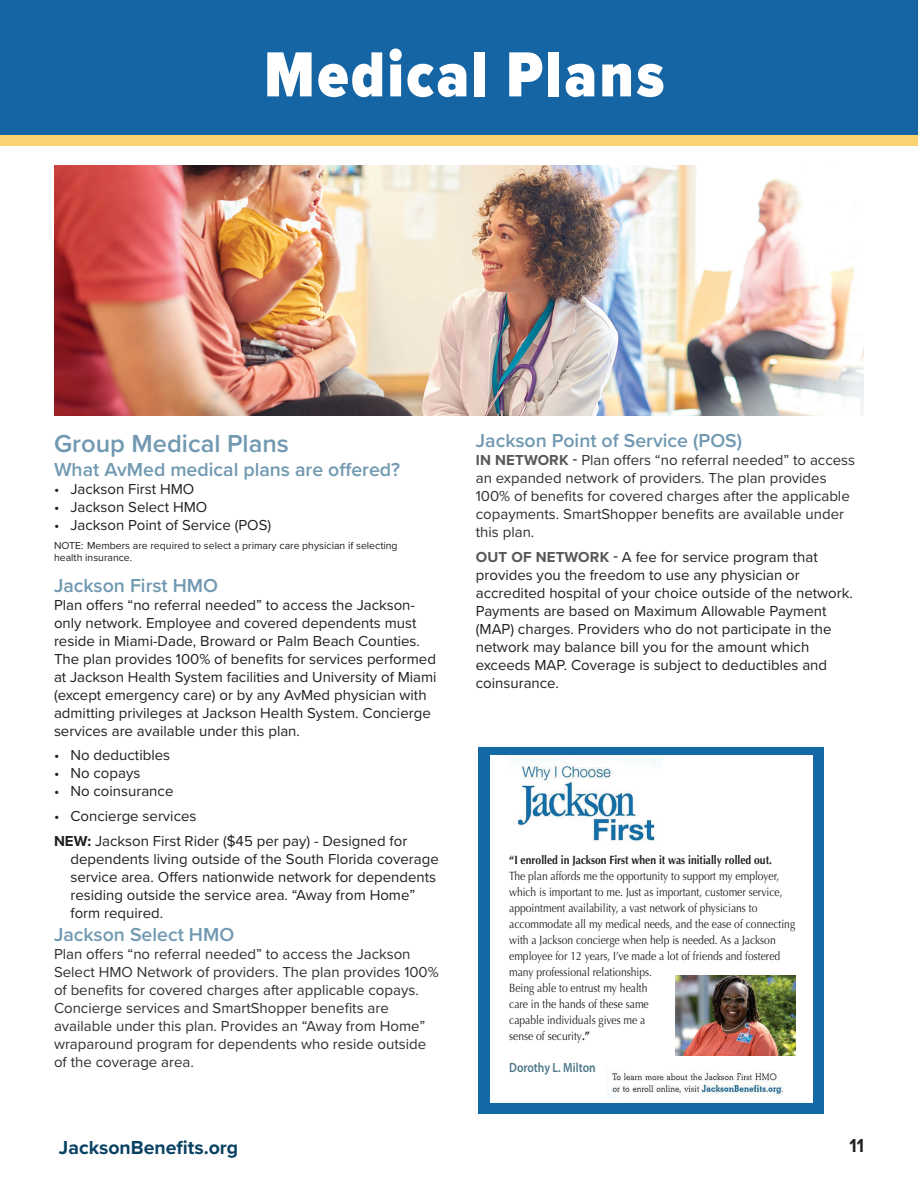
<style>
.page{position:relative;width:918px;height:1188px;background:#fff}
.page>*{position:absolute;margin:0;border:0;box-sizing:border-box;transform-origin:0 0}
.t1{font:900 66px "Proxima Nova Cond";letter-spacing:.04em;color:#fff}
.t2{font:600 25.5px "Proxima Nova";color:#7199b1}
.t3{font:600 19.5px "Proxima Nova";color:#7199b1}
.t4{font:700 19.5px "Proxima Nova";color:#0a4263}
.t5{font:700 19.5px "Proxima Nova";color:#231f20;scale:.9 1}
.t6{font:15px/18px "Proxima Nova";color:#231f20}
.t7{font:15px/18px "Proxima Nova";color:#312f30}
.t8{font:600 13.35px "Myriad Pro";color:#4c7789;scale:.86 1}
.t9{font:12px/16px "Optima";color:#231f20;scale:.86 1}
.t10{font:700 12px "Optima";color:#231f20;scale:.86 1}
.t11{font:10.5px/12.6px "Proxima Nova";color:#231f20}
.s1{font-weight:700}
.s2{font-weight:700;color:#57585a}
</style>
<div class="page">
<div style="left:0;top:126px;width:918px;height:20px;background:#fad470"></div>
<div style="left:0;top:0;width:918px;height:135px;background:#1565a5"></div>
<img style="left:54px;top:165px;width:810px;height:251px">
<div style="left:478px;top:747px;width:346px;height:367px;background:#1368a5"></div>
<div style="left:490px;top:756px;width:323px;height:347px;background:#fff"></div>
<img style="left:509px;top:759px;width:153px;height:83px">
<img style="left:611px;top:1072px;width:172px;height:24px">
<img style="left:675px;top:975px;width:120px;height:80px">
<h1 class="t1" style="left:264px;top:26px;width:402px">Medical Plans</h1>
<h2 class="t2" style="left:54px;top:425px;width:236px">Group Medical Plans</h2>
<h3 class="t3" style="left:54px;top:455px;width:348px">What AvMed medical plans are offered?</h3>
<p class="t6" style="left:54px;top:479px;width:142px">• Jackson First HMO</p>
<p class="t6" style="left:54px;top:497px;width:155px">• Jackson Select HMO</p>
<p class="t6" style="left:54px;top:515px;width:219px">• Jackson Point of Service (POS)</p>
<p class="t11" style="left:54px;top:539px;width:345px">NOTE: Members are required to select a primary care physician if selecting health insurance.</p>
<h3 class="t3" style="left:54px;top:571px;width:166px">Jackson First HMO</h3>
<p class="t6" style="left:54px;top:595px;width:384px">Plan offers “no referral needed” to access the Jackson&shy;only network. Employee and covered dependents must reside in Miami-Dade, Broward or Palm Beach Counties.<br>The plan provides 100% of benefits for services performed at Jackson Health System facilities and University of Miami (except emergency care) or by any AvMed physician with admitting privileges at Jackson Health System. Concierge services are available under this plan.</p>
<p class="t6" style="left:54px;top:746px;width:118px">• No deductibles</p>
<p class="t6" style="left:54px;top:764px;width:88px">• No copays</p>
<p class="t6" style="left:54px;top:782px;width:121px">• No coinsurance</p>
<p class="t6" style="left:54px;top:803px;width:355px;line-height:24.8px">• Concierge services<br><span class="s1">NEW:</span> Jackson First Rider ($45 per pay) - Designed for</p>
<p class="t6" style="left:70px;top:849px;width:370px">dependents living outside of the South Florida coverage service area. Offers nationwide network for dependents residing outside the service area. “Away from Home” form required.</p>
<h3 class="t3" style="left:54px;top:920px;width:182px">Jackson Select HMO</h3>
<p class="t7" style="left:54px;top:945px;width:386px">Plan offers “no referral needed” to access the Jackson Select HMO Network of providers. The plan provides 100% of benefits for covered charges after applicable copays.<br>Concierge services and SmartShopper benefits are available under this plan. Provides an “Away from Home” wraparound program for dependents who reside outside of the coverage area.</p>
<h3 class="t3" style="left:476px;top:426px;width:268px">Jackson Point of Service (POS)</h3>
<p class="t7" style="left:476px;top:451px;width:381px"><span class="s2">IN NETWORK -</span> Plan offers “no referral needed” to access an expanded network of providers. The plan provides 100% of benefits for covered charges after the applicable copayments. SmartShopper benefits are available under this plan.</p>
<p class="t6" style="left:476px;top:547px;width:379px"><span class="s2">OUT OF NETWORK -</span> A fee for service program that provides you the freedom to use any physician or accredited hospital of your choice outside of the network.<br>Payments are based on Maximum Allowable Payment (MAP) charges. Providers who do not participate in the network may balance bill you for the amount which exceeds MAP. Coverage is subject to deductibles and coinsurance.</p>
<p class="t10" style="left:509px;top:853px;width:307px">“I enrolled in Jackson First when it was initially rolled out.</p>
<p class="t9" style="left:509px;top:868px;width:334px">The plan affords me the opportunity to support my employer, which is important to me. Just as important, customer service, appointment availability, a vast network of physicians to accommodate all my medical needs, and the ease of connecting with a Jackson concierge when help is needed. As a Jackson employee for 12 years, I’ve made a lot of friends and fostered many professional relationships.<br>Being able to entrust my health<br>care in the hands of these same<br>capable individuals gives me a<br>sense of security<span class="s1">.”</span></p>
<p class="t8" style="left:509px;top:1060px;width:102px">Dorothy L. Milton</p>
<h3 class="t4" style="left:59px;top:1133px;width:181px">JacksonBenefits.org</h3>
<h3 class="t5" style="left:850px;top:1131px;width:18px">11</h3>
</div>
